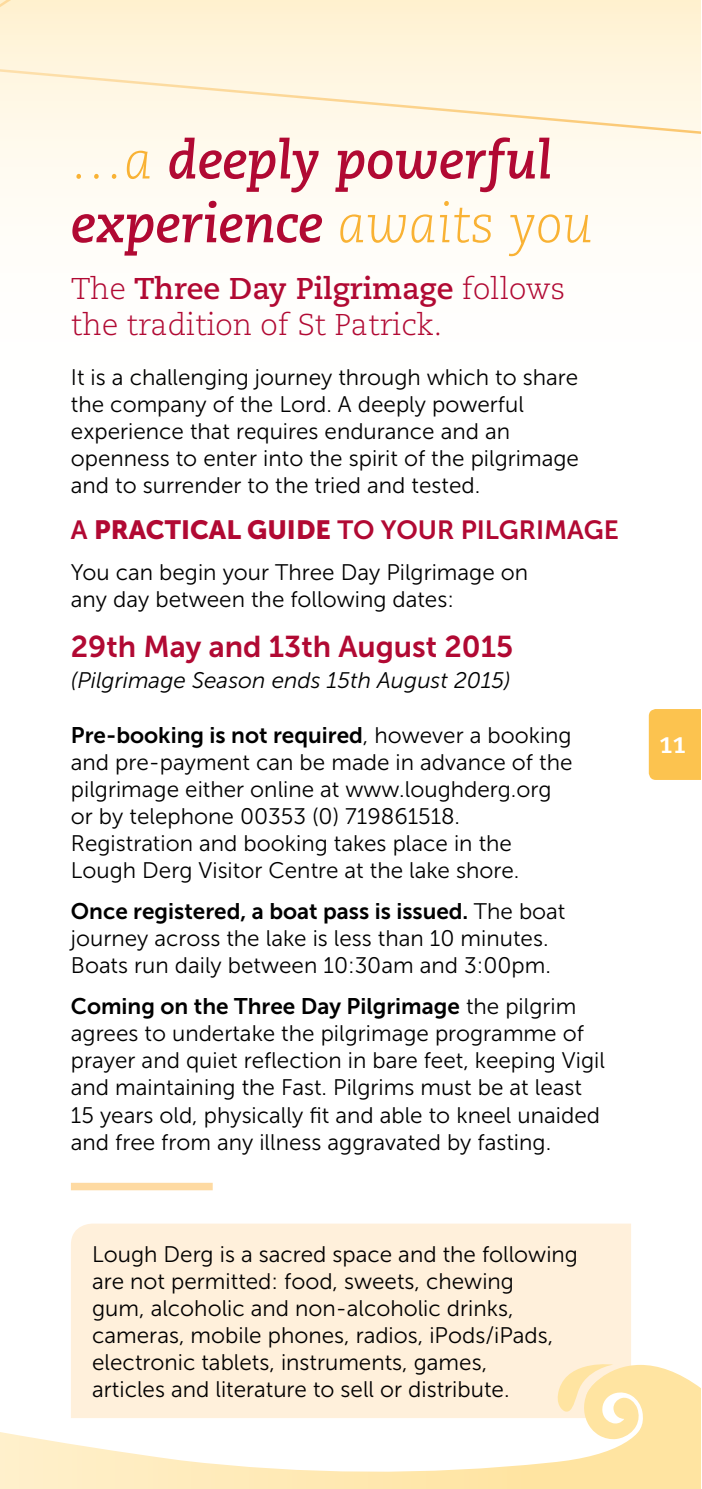
<style>
.page{position:relative;width:702px;height:1489px;background:#fff}
.page>*{position:absolute;margin:0;border:0;box-sizing:border-box;transform-origin:0 0}
.t1{font:italic 700 53px/63.8px "Caecilia LT Std";color:#b10933}
.t2{font:300 30px/36px "Caecilia LT Std";color:#b10933}
.t3{font:30px "Museo Sans 700";color:#b10933}
.t4{font:26.25px "Museo Sans 700";color:#b10933}
.t5{font:22.5px/27px "Museo Sans 300";color:#000}
.t6{font:22.5px "Museo Sans 700";color:#000}
.t7{font:italic 22.5px "Museo Sans 300";color:#000}
.t8{font:800 22.5px "Caecilia LT Std";color:#fff}
.s1{font-weight:300;color:#f9b234}
.s2{font-weight:700}
.s3{font-family:"Museo Sans 900"}
.s4{font-family:"Museo Sans 300"}
</style>
<div class="page">
<div style="left:71px;top:1223px;width:560px;height:141px;background:#fff0db"></div>
<svg style="left:0;top:1px;width:700px;height:206px"></svg>
<div style="left:71px;top:1182px;width:142px;height:8px;background:#fedaa2"></div>
<div style="left:648px;top:709px;width:52px;height:71px;background:#fcc34f"></div>
<svg style="left:0;top:1364px;width:700px;height:124px"></svg>
<svg style="left:554px;top:1358px;width:110px;height:109px"></svg>
<div style="left:0;top:1px;width:82px;height:49px;background:#fff3d5"></div>
<h1 class="t1" style="left:71px;top:129px;width:523px"><span class="s1">…a</span> deeply powerful experience <span class="s1">awaits you</span></h1>
<h2 class="t2" style="left:71px;top:271px;width:496px">The <span class="s2">Three Day Pilgrimage</span> follows the tradition of St Patrick.</h2>
<p class="t5" style="left:71px;top:364px;width:509px">It is a challenging journey through which to share the company of the Lord. A deeply powerful experience that requires endurance and an openness to enter into the spirit of the pilgrimage and to surrender to the tried and tested.</p>
<p class="t4" style="left:71px;top:515px;width:549px">A <span class="s3">PRACTICAL GUIDE</span> TO YOUR PILGRIMAGE</p>
<p class="t5" style="left:71px;top:558px;width:459px">You can begin your Three Day Pilgrimage on any day between the following dates:</p>
<h2 class="t3" style="left:71px;top:630px;width:444px">29th May and 13th August 2015</h2>
<p class="t7" style="left:71px;top:667px;width:441px">(Pilgrimage Season ends 15th August 2015)</p>
<p class="t6" style="left:71px;top:722px;width:502px">Pre-booking is not required<span class="s4">, however a booking</span></p>
<p class="t5" style="left:71px;top:748px;width:503px">and pre-payment can be made in advance of the pilgrimage either online at www.loughderg.org or by telephone 00353 (0) 719861518.<br>Registration and booking takes place in the Lough Derg Visitor Centre at the lake shore.</p>
<p class="t6" style="left:71px;top:898px;width:496px">Once registered, a boat pass is issued. <span class="s4">The boat</span></p>
<p class="t5" style="left:71px;top:925px;width:481px">journey across the lake is less than 10 minutes.<br>Boats run daily between 10:30am and 3:00pm.</p>
<p class="t6" style="left:71px;top:994px;width:507px">Coming on the Three Day Pilgrimage <span class="s4">the pilgrim</span></p>
<p class="t5" style="left:71px;top:1020px;width:535px">agrees to undertake the pilgrimage programme of prayer and quiet reflection in bare feet, keeping Vigil and maintaining the Fast. Pilgrims must be at least 15 years old, physically fit and able to kneel unaided and free from any illness aggravated by fasting.</p>
<p class="t5" style="left:92px;top:1240px;width:487px">Lough Derg is a sacred space and the following are not permitted: food, sweets, chewing<br>gum, alcoholic and non-alcoholic drinks, cameras, mobile phones, radios, iPods/iPads, electronic tablets, instruments, games,<br>articles and literature to sell or distribute.</p>
<p class="t8" style="left:659px;top:731px;width:28px">11</p>
</div>
